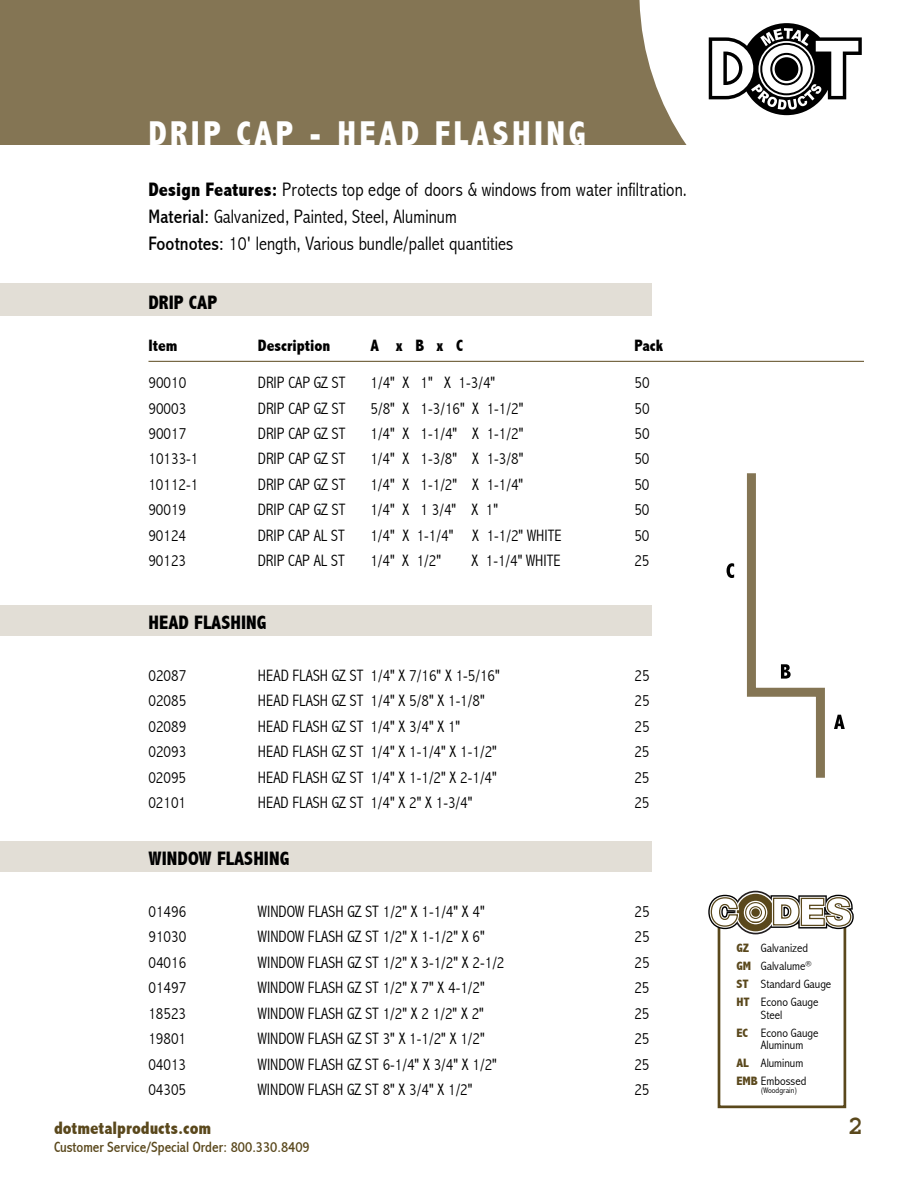
<style>
.page{position:relative;width:918px;height:1188px;background:#fff}
.page>*{position:absolute;margin:0;border:0;box-sizing:border-box;transform-origin:0 0}
.t1{font:800 condensed 34.5px "Abadi";letter-spacing:.1em;color:#fff}
.t2{font:700 27px "Courier";color:#5a481c}
.t3{font:300 condensed 19.5px/27px "Abadi";letter-spacing:.005em;color:#000}
.t4{font:800 condensed 19.5px "Abadi";letter-spacing:.005em;color:#000}
.t5{font:800 condensed 18px "Abadi";color:#5a481c}
.t6{font:300 condensed 16.5px "Abadi";color:#000}
.t7{font:800 condensed 16.5px "Abadi";color:#000}
.t8{font:condensed 15px "Abadi";color:#5a481c}
.t9{font:300 condensed 12.15px/18.1px "Abadi";color:#000;scale:1.08 1}
.t10{font:300 condensed 8.1px "Abadi";color:#000;scale:1.08 1}
.s1{font-weight:800}
.s2{font-weight:400}
.s3{font-weight:800;color:#5a481c}
</style>
<div class="page">
<div style="left:0;top:0;width:687px;height:145px;background:#847554"></div>
<svg style="left:709px;top:23px;width:153px;height:92px"></svg>
<div style="left:0;top:284px;width:652px;height:32px;background:#e2ded6"></div>
<div style="left:0;top:606px;width:652px;height:30px;background:#e2ded6"></div>
<div style="left:0;top:841px;width:652px;height:31px;background:#e2ded6"></div>
<svg style="left:727px;top:563px;width:7px;height:15px"></svg>
<svg style="left:746px;top:473px;width:99px;height:305px"></svg>
<hr style="left:148px;top:361px;width:716px;height:1px;background:#5a481c">
<div style="left:718px;top:922px;width:128px;height:186px;border:3px solid #5a481c"></div>
<svg style="left:708px;top:891px;width:146px;height:43px"></svg>
<h1 class="t1" style="left:148px;top:114px;width:439px">DRIP CAP - HEAD FLASHING</h1>
<p class="t3" style="left:148px;top:176px;width:540px"><span class="s1">Design Features:</span> Protects top edge of doors &amp; windows from water infiltration.<br><span class="s2">Material:</span> Galvanized, Painted, Steel, Aluminum<br><span class="s2">Footnotes:</span> 10' length, Various bundle/pallet quantities</p>
<p class="t4" style="left:148px;top:291px;width:70px">DRIP CAP</p>
<p class="t7" style="left:148px;top:336px;width:31px">Item</p>
<p class="t7" style="left:258px;top:336px;width:74px">Description</p>
<p class="t7" style="left:370px;top:336px;width:94px">A x B x C</p>
<p class="t7" style="left:634px;top:336px;width:30px">Pack</p>
<p class="t6" style="left:148px;top:373px;width:39px">90010</p>
<p class="t6" style="left:258px;top:373px;width:89px">DRIP CAP GZ ST</p>
<p class="t6" style="left:370px;top:373px;width:126px">1/4" X 1" X 1-3/4"</p>
<p class="t6" style="left:634px;top:373px;width:17px">50</p>
<p class="t6" style="left:148px;top:398px;width:39px">90003</p>
<p class="t6" style="left:258px;top:398px;width:89px">DRIP CAP GZ ST</p>
<p class="t6" style="left:370px;top:398px;width:154px">5/8" X 1-3/16" X 1-1/2"</p>
<p class="t6" style="left:634px;top:398px;width:17px">50</p>
<p class="t6" style="left:148px;top:424px;width:39px">90017</p>
<p class="t6" style="left:258px;top:424px;width:89px">DRIP CAP GZ ST</p>
<p class="t6" style="left:370px;top:424px;width:154px">1/4" X 1-1/4" X 1-1/2"</p>
<p class="t6" style="left:634px;top:424px;width:17px">50</p>
<p class="t6" style="left:148px;top:449px;width:51px">10133-1</p>
<p class="t6" style="left:258px;top:449px;width:89px">DRIP CAP GZ ST</p>
<p class="t6" style="left:370px;top:449px;width:154px">1/4" X 1-3/8" X 1-3/8"</p>
<p class="t6" style="left:634px;top:449px;width:17px">50</p>
<p class="t6" style="left:148px;top:475px;width:51px">10112-1</p>
<p class="t6" style="left:258px;top:475px;width:89px">DRIP CAP GZ ST</p>
<p class="t6" style="left:370px;top:475px;width:154px">1/4" X 1-1/2" X 1-1/4"</p>
<p class="t6" style="left:634px;top:475px;width:17px">50</p>
<p class="t6" style="left:148px;top:500px;width:39px">90019</p>
<p class="t6" style="left:258px;top:500px;width:89px">DRIP CAP GZ ST</p>
<p class="t6" style="left:370px;top:500px;width:129px">1/4" X 1 3/4" X 1"</p>
<p class="t6" style="left:634px;top:500px;width:17px">50</p>
<p class="t6" style="left:148px;top:526px;width:39px">90124</p>
<p class="t6" style="left:258px;top:526px;width:88px">DRIP CAP AL ST</p>
<p class="t6" style="left:370px;top:526px;width:193px">1/4" X 1-1/4" X 1-1/2" WHITE</p>
<p class="t6" style="left:634px;top:526px;width:17px">50</p>
<p class="t6" style="left:148px;top:551px;width:39px">90123</p>
<p class="t6" style="left:258px;top:551px;width:88px">DRIP CAP AL ST</p>
<p class="t6" style="left:370px;top:551px;width:72px">1/4" X 1/2"</p>
<p class="t6" style="left:471px;top:551px;width:91px">X 1-1/4" WHITE</p>
<p class="t6" style="left:634px;top:551px;width:17px">25</p>
<p class="t4" style="left:148px;top:611px;width:120px">HEAD FLASHING</p>
<p class="t6" style="left:148px;top:666px;width:39px">02087</p>
<p class="t6" style="left:258px;top:666px;width:243px">HEAD FLASH GZ ST 1/4" X 7/16" X 1-5/16"</p>
<p class="t6" style="left:634px;top:666px;width:17px">25</p>
<p class="t6" style="left:148px;top:691px;width:39px">02085</p>
<p class="t6" style="left:258px;top:691px;width:228px">HEAD FLASH GZ ST 1/4" X 5/8" X 1-1/8"</p>
<p class="t6" style="left:634px;top:691px;width:17px">25</p>
<p class="t6" style="left:148px;top:717px;width:39px">02089</p>
<p class="t6" style="left:258px;top:717px;width:204px">HEAD FLASH GZ ST 1/4" X 3/4" X 1"</p>
<p class="t6" style="left:634px;top:717px;width:17px">25</p>
<p class="t6" style="left:148px;top:742px;width:39px">02093</p>
<p class="t6" style="left:258px;top:742px;width:240px">HEAD FLASH GZ ST 1/4" X 1-1/4" X 1-1/2"</p>
<p class="t6" style="left:634px;top:742px;width:17px">25</p>
<p class="t6" style="left:148px;top:768px;width:39px">02095</p>
<p class="t6" style="left:258px;top:768px;width:240px">HEAD FLASH GZ ST 1/4" X 1-1/2" X 2-1/4"</p>
<p class="t6" style="left:634px;top:768px;width:17px">25</p>
<p class="t6" style="left:148px;top:793px;width:39px">02101</p>
<p class="t6" style="left:258px;top:793px;width:216px">HEAD FLASH GZ ST 1/4" X 2" X 1-3/4"</p>
<p class="t6" style="left:634px;top:793px;width:17px">25</p>
<p class="t4" style="left:148px;top:848px;width:143px">WINDOW FLASHING</p>
<p class="t6" style="left:148px;top:902px;width:39px">01496</p>
<p class="t6" style="left:258px;top:902px;width:228px">WINDOW FLASH GZ ST 1/2" X 1-1/4" X 4"</p>
<p class="t6" style="left:634px;top:902px;width:17px">25</p>
<p class="t6" style="left:148px;top:927px;width:39px">91030</p>
<p class="t6" style="left:258px;top:927px;width:228px">WINDOW FLASH GZ ST 1/2" X 1-1/2" X 6"</p>
<p class="t6" style="left:634px;top:927px;width:17px">25</p>
<p class="t6" style="left:148px;top:953px;width:39px">04016</p>
<p class="t6" style="left:258px;top:953px;width:248px">WINDOW FLASH GZ ST 1/2" X 3-1/2" X 2-1/2</p>
<p class="t6" style="left:634px;top:953px;width:17px">25</p>
<p class="t6" style="left:148px;top:978px;width:39px">01497</p>
<p class="t6" style="left:258px;top:978px;width:228px">WINDOW FLASH GZ ST 1/2" X 7" X 4-1/2"</p>
<p class="t6" style="left:634px;top:978px;width:17px">25</p>
<p class="t6" style="left:148px;top:1004px;width:39px">18523</p>
<p class="t6" style="left:258px;top:1004px;width:227px">WINDOW FLASH GZ ST 1/2" X 2 1/2" X 2"</p>
<p class="t6" style="left:634px;top:1004px;width:17px">25</p>
<p class="t6" style="left:148px;top:1029px;width:39px">19801</p>
<p class="t6" style="left:258px;top:1029px;width:228px">WINDOW FLASH GZ ST 3" X 1-1/2" X 1/2"</p>
<p class="t6" style="left:634px;top:1029px;width:17px">25</p>
<p class="t6" style="left:148px;top:1055px;width:39px">04013</p>
<p class="t6" style="left:258px;top:1055px;width:241px">WINDOW FLASH GZ ST 6-1/4" X 3/4" X 1/2"</p>
<p class="t6" style="left:634px;top:1055px;width:17px">25</p>
<p class="t6" style="left:148px;top:1080px;width:39px">04305</p>
<p class="t6" style="left:258px;top:1080px;width:216px">WINDOW FLASH GZ ST 8" X 3/4" X 1/2"</p>
<p class="t6" style="left:634px;top:1080px;width:17px">25</p>
<p class="t9" style="left:736px;top:939px;width:89px"><span class="s3">GZ</span> Galvanized<br><span class="s3">GM</span> Galvalume<sup>®<br></sup><span class="s3">ST</span> Standard Gauge<br><span class="s3">HT</span> Econo Gauge</p>
<p class="t9" style="left:736px;top:1005px;width:77px;text-indent:25px">Steel<br><span class="s3">EC</span> Econo Gauge</p>
<p class="t9" style="left:736px;top:1036px;width:66px;text-indent:25px">Aluminum<br><span class="s3">AL</span> Aluminum<br><span class="s3">EMB</span> Embossed</p>
<p class="t10" style="left:761px;top:1086px;width:35px">(Woodgrain)</p>
<p class="t5" style="left:54px;top:1118px;width:159px">dotmetalproducts.com</p>
<h2 class="t2" style="left:848px;top:1112px;width:18px">2</h2>
<p class="t8" style="left:54px;top:1138px;width:257px">Customer Service/Special Order: 800.330.8409</p>
</div>
